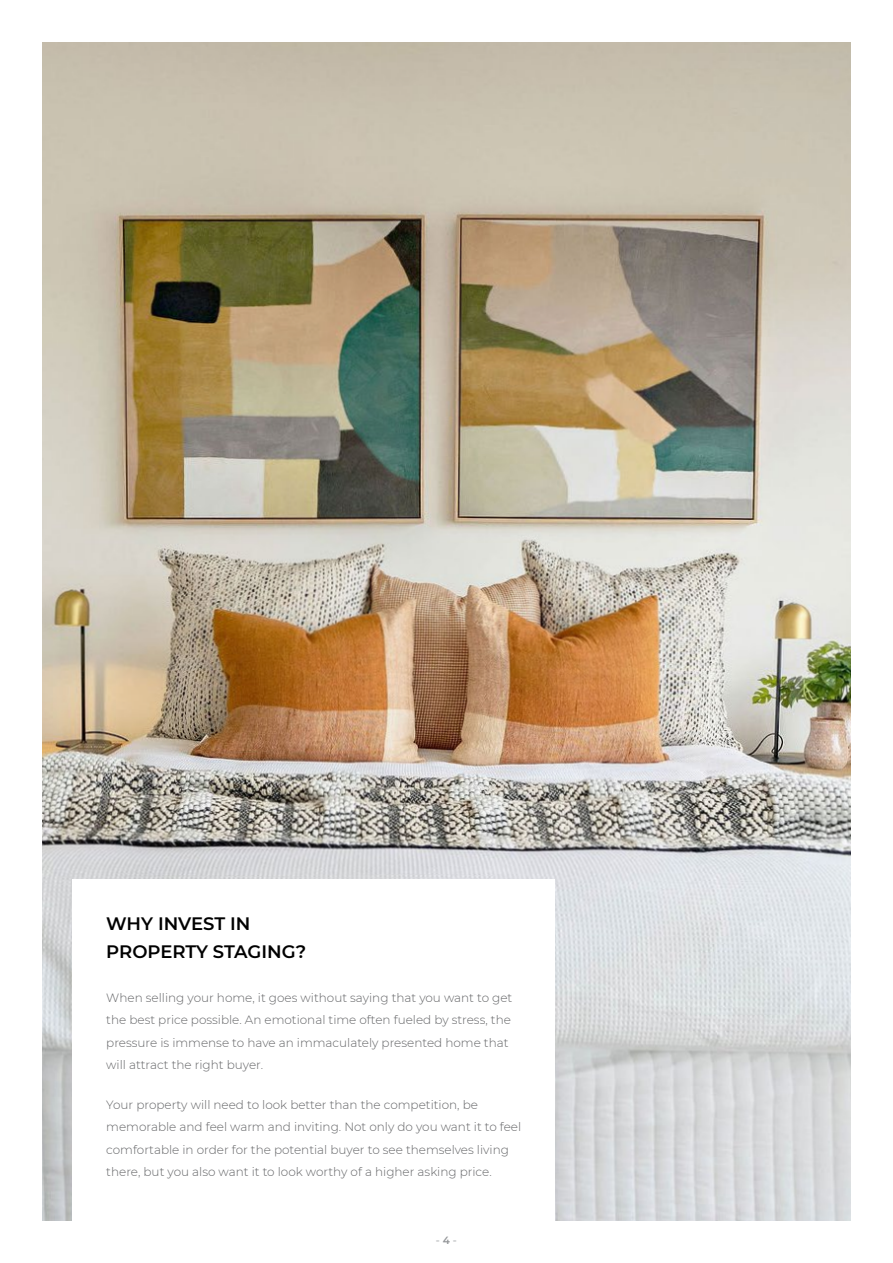
<style>
.page{position:relative;width:893px;height:1263px;background:#fff}
.page>*{position:absolute;margin:0;border:0;box-sizing:border-box;transform-origin:0 0}
.t1{font:600 18px/28.5px "Montserrat";letter-spacing:-.005em;color:#000}
.t2{font:300 12px/22.5px "Montserrat";color:#636466}
.t3{font:600 10.5px "Montserrat";color:#bcbec0}
.s1{color:#939598}
</style>
<div class="page">
<img style="left:43px;top:43px;width:807px;height:1177px">
<div style="left:72px;top:879px;width:483px;height:347px;background:#fff"></div>
<h1 class="t1" style="left:106px;top:908px;width:201px">WHY INVEST IN<br>PROPERTY STAGING?</h1>
<p class="t2" style="left:106px;top:986px;width:408px">When selling your home, it goes without saying that you want to get the best price possible. An emotional time often fueled by stress, the pressure is immense to have an immaculately presented home that will attract the right buyer.</p>
<p class="t2" style="left:106px;top:1093px;width:416px">Your property will need to look better than the competition, be memorable and feel warm and inviting. Not only do you want it to feel comfortable in order for the potential buyer to see themselves living there, but you also want it to look worthy of a higher asking price.</p>
<p class="t3" style="left:436px;top:1232px;width:23px">- <span class="s1">4</span> -</p>
</div>
